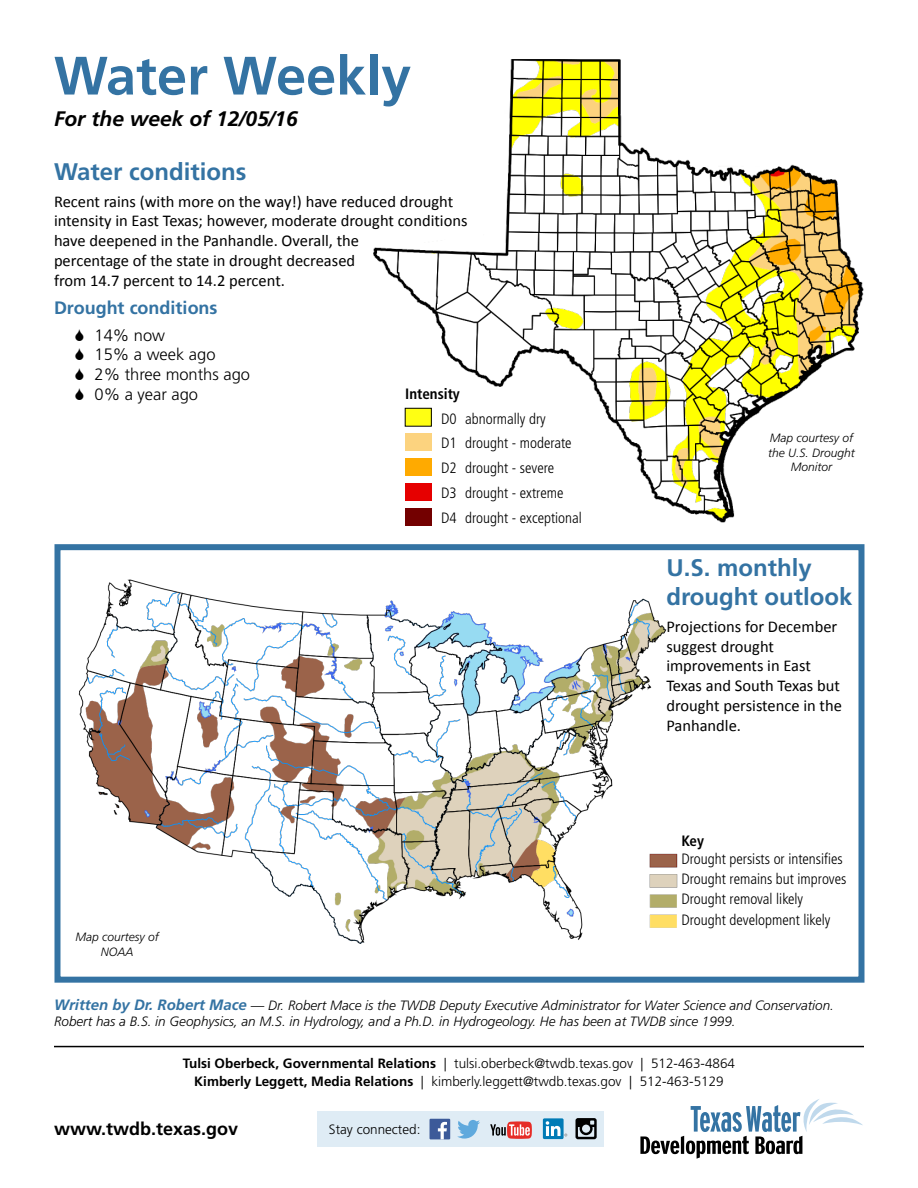
<style>
.page{position:relative;width:918px;height:1188px;background:#fff}
.page>*{position:absolute;margin:0;border:0;box-sizing:border-box;transform-origin:0 0}
.heading_1{font:700 54px "Frutiger LT Std";color:#3473a3}
.heading_2{font:700 24px/28.8px "Frutiger LT Std";color:#3473a3}
.heading_1_date_line{font:italic 700 21px "Frutiger LT Std";color:#000}
.URL{font:700 18px "Frutiger LT Std";color:#000}
.heading_3{font:700 18px "Frutiger LT Std";color:#3473a3}
.Body{font:16.5px/19.8px "Calibri";color:#000}
.body{font:16.5px/19.8px "Calibri";color:#000}
.t1{font:300 16.5px "Frutiger LT Std";color:#000}
.t2{font:300 condensed 15px/24.8px "Frutiger LT Std";color:#000}
.t3{font:700 condensed 15px "Frutiger LT Std";color:#000}
.heading_4{font:italic 300 13.5px/16.2px "Frutiger LT Std";color:#000}
.contact_info{font:300 13.5px/18px "Frutiger LT Std";color:#000;text-align:center}
.t4{font:italic 300 12px/14.4px "Frutiger LT Std";color:#000;text-align:center}
.s1{font-weight:700;font-size:15px;color:#3473a3}
.s2{font-weight:700}
</style>
<div class="page">
<div style="left:54px;top:544px;width:810px;height:439px;border:6px solid #3473a3"></div>
<div style="left:317px;top:1112px;width:286px;height:35px;background:#dfecf5"></div>
<img style="left:373px;top:59px;width:491px;height:465px">
<div style="left:405px;top:408px;width:26px;height:18px;background:#ffff13"></div>
<div style="left:405px;top:408px;width:27px;height:18px;border:1px solid #000"></div>
<div style="left:405px;top:433px;width:26px;height:18px;background:#fcd37f"></div>
<div style="left:405px;top:458px;width:26px;height:18px;background:#fa0"></div>
<div style="left:405px;top:483px;width:26px;height:18px;background:#e60000"></div>
<div style="left:405px;top:508px;width:26px;height:18px;background:#730000"></div>
<img style="left:78px;top:579px;width:589px;height:365px">
<img style="left:646px;top:848px;width:32px;height:85px">
<hr style="left:54px;top:1046px;width:810px;height:1px;background:#000">
<svg style="left:640px;top:1099px;width:223px;height:60px"></svg>
<div style="left:430px;top:1119px;width:20px;height:20px;background:#3c5a99"></div>
<svg style="left:438px;top:1122px;width:9px;height:17px"></svg>
<svg style="left:458px;top:1120px;width:22px;height:19px"></svg>
<svg style="left:490px;top:1121px;width:42px;height:18px"></svg>
<div style="left:543px;top:1118px;width:21px;height:21px;background:#007bb6;border-radius:2px"></div>
<svg style="left:546px;top:1121px;width:21px;height:15px"></svg>
<svg style="left:576px;top:1118px;width:21px;height:21px"></svg>
<p class="heading_1" style="left:54px;top:44px;width:359px">Water Weekly</p>
<p class="heading_1_date_line" style="left:54px;top:107px;width:245px">For the week of 12/05/16</p>
<p class="heading_2" style="left:54px;top:157px;width:194px">Water conditions</p>
<p class="Body" style="left:54px;top:191px;width:415px">Recent rains (with more on the way!) have reduced drought intensity in East Texas; however, moderate drought conditions have deepened in the Panhandle. Overall, the<br>percentage of the state in drought decreased<br>from 14.7 percent to 14.2 percent.</p>
<p class="heading_3" style="left:54px;top:297px;width:165px">Drought conditions</p>
<p class="t1" style="left:94px;top:326px;width:72px">14% now</p>
<p class="t1" style="left:94px;top:345px;width:123px">15% a week ago</p>
<p class="t1" style="left:94px;top:365px;width:157px">2% three months ago</p>
<p class="t1" style="left:94px;top:385px;width:105px">0% a year ago</p>
<p class="t3" style="left:405px;top:385px;width:56px">Intensity</p>
<p class="t2" style="left:441px;top:406px;width:142px">D0 abnormally dry<br>D1 drought - moderate<br>D2 drought - severe<br>D3 drought - extreme<br>D4 drought - exceptional</p>
<p class="t4" style="left:75px;top:930px;width:85px">Map courtesy of<br>NOAA</p>
<p class="t4" style="left:768px;top:431px;width:88px">Map courtesy of the U.S. Drought<br>Monitor</p>
<p class="heading_2" style="left:666px;top:554px;width:188px">U.S. monthly drought outlook</p>
<p class="body" style="left:666px;top:616px;width:177px">Projections for December suggest drought improvements in East<br>Texas and South Texas but drought persistence in the<br>Panhandle.</p>
<p class="t3" style="left:682px;top:832px;width:24px">Key</p>
<p class="t2" style="left:681px;top:849px;width:167px;line-height:20.2px">Drought persists or intensifies<br>Drought remains but improves<br>Drought removal likely<br>Drought development likely</p>
<p class="heading_4" style="left:54px;top:998px;width:782px"><span class="s1">Written by Dr. Robert Mace</span> — Dr. Robert Mace is the TWDB Deputy Executive Administrator for Water Science and Conservation.<br>Robert has a B.S. in Geophysics, an M.S. in Hydrology, and a Ph.D. in Hydrogeology. He has been at TWDB since 1999.</p>
<p class="contact_info" style="left:183px;top:1054px;width:554px"><span class="s2">Tulsi Oberbeck, Governmental Relations</span> | tulsi.oberbeck@twdb.texas.gov | 512-463-4864<br><span class="s2">Kimberly Leggett, Media Relations</span> | kimberly.leggett@twdb.texas.gov | 512-463-5129</p>
<p class="URL" style="left:54px;top:1118px;width:186px">www.twdb.texas.gov</p>
<p class="contact_info" style="left:329px;top:1120px;width:93px">Stay connected:</p>
</div>
